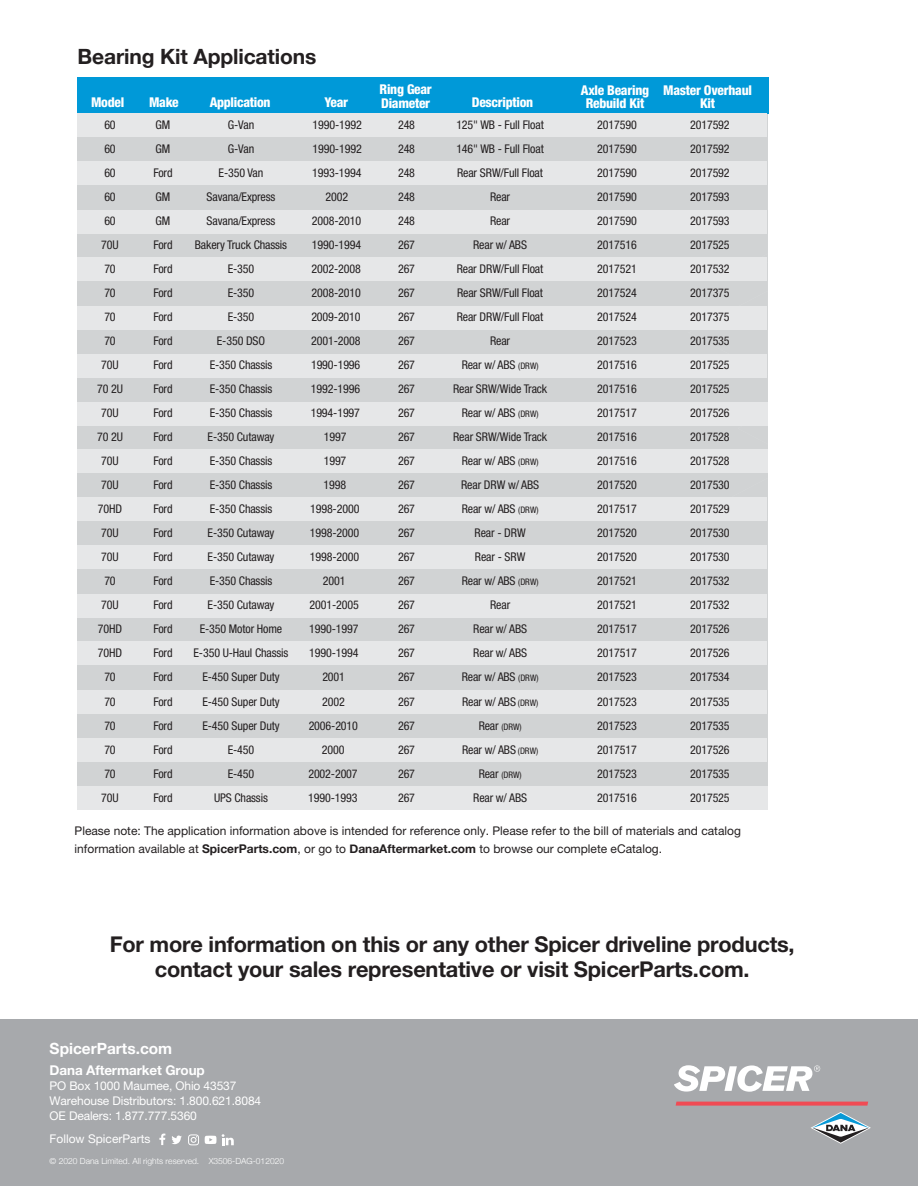
<style>
.page{position:relative;width:918px;height:1186px;background:#fff}
.page>*{position:absolute;margin:0;border:0;box-sizing:border-box;transform-origin:0 0}
.t1{font:700 21.75px/25.5px "Helvetica Neue LT Std";letter-spacing:-.01em;color:#231f20;text-align:center}
.t2{font:700 21px "Helvetica Neue";letter-spacing:-.005em;color:#231f20}
.t3{font:700 15.45px "Helvetica Neue";color:#fff}
.t4{font:800 condensed 13.5px/13.5px "Helvetica Neue";letter-spacing:-.02em;color:#fff}
.t5{font:700 13.5px "Helvetica Neue LT Std";letter-spacing:-.01em;color:#fff}
.t6{font:condensed 12px/24px "Helvetica Neue";letter-spacing:-.01em;color:#231f20;text-align:center}
.t7{font:12px/18px "Helvetica Neue";color:#231f20}
.t8{font:12px/15px "Helvetica Neue LT Std";letter-spacing:-.01em;color:#fff}
.t9{font:condensed 9px "Helvetica Neue";color:#231f20}
.t10{font:300 8.4px "Helvetica Neue";color:#fff}
.s1{font-size:9px}
.s2{font-size:12px}
.s3{font-weight:700}
</style>
<div class="page">
<div style="left:77px;top:112px;width:690px;height:697px;background:#d1d3d4"></div>
<div style="left:77px;top:77px;width:691px;height:36px;background:#0099d8"></div>
<svg style="left:688px;top:214px;width:80px;height:369px"></svg>
<div style="left:0;top:1018px;width:918px;height:167px;background:#a7a9ac"></div>
<svg style="left:676px;top:1101px;width:192px;height:4px"></svg>
<svg style="left:674px;top:1065px;width:146px;height:26px"></svg>
<svg style="left:811px;top:1112px;width:60px;height:31px"></svg>
<svg style="left:222px;top:1134px;width:12px;height:10px"></svg>
<svg style="left:205px;top:1135px;width:11px;height:8px"></svg>
<svg style="left:172px;top:1135px;width:10px;height:8px"></svg>
<svg style="left:188px;top:1134px;width:11px;height:10px"></svg>
<svg style="left:159px;top:1133px;width:6px;height:11px"></svg>
<div style="left:78px;top:497px;width:689px;height:23px;background:#e6e7e8"></div>
<div style="left:78px;top:545px;width:689px;height:23px;background:#e6e7e8"></div>
<div style="left:78px;top:594px;width:689px;height:23px;background:#e6e7e8"></div>
<div style="left:78px;top:641px;width:689px;height:23px;background:#e6e7e8"></div>
<div style="left:78px;top:690px;width:689px;height:23px;background:#e6e7e8"></div>
<div style="left:78px;top:738px;width:689px;height:23px;background:#e6e7e8"></div>
<div style="left:78px;top:786px;width:690px;height:23px;background:#e6e7e8"></div>
<div style="left:78px;top:113px;width:689px;height:23px;background:#e6e7e8"></div>
<div style="left:78px;top:161px;width:689px;height:23px;background:#e6e7e8"></div>
<div style="left:78px;top:210px;width:689px;height:23px;background:#e6e7e8"></div>
<div style="left:78px;top:258px;width:689px;height:23px;background:#e6e7e8"></div>
<div style="left:78px;top:307px;width:689px;height:23px;background:#e6e7e8"></div>
<div style="left:78px;top:354px;width:689px;height:23px;background:#e6e7e8"></div>
<div style="left:78px;top:402px;width:690px;height:23px;background:#e6e7e8"></div>
<div style="left:78px;top:449px;width:690px;height:24px;background:#e6e7e8"></div>
<h2 class="t2" style="left:78px;top:40px;width:240px">Bearing Kit Applications</h2>
<p class="t4" style="left:91px;top:95px;width:35px">Model</p>
<p class="t4" style="left:210px;top:95px;width:62px">Application</p>
<p class="t4" style="left:324px;top:95px;width:25px">Year</p>
<p class="t4" style="left:380px;top:82px;width:54px">Ring Gear<br>Diameter</p>
<p class="t4" style="left:581px;top:83px;width:70px;text-align:center">Axle Bearing<br>Rebuild Kit</p>
<p class="t4" style="left:663px;top:83px;width:90px">Master Overhaul</p>
<p class="t4" style="left:472px;top:95px;width:63px">Description</p>
<p class="t4" style="left:149px;top:95px;width:31px">Make</p>
<p class="t4" style="left:700px;top:97px;width:16px">Kit</p>
<p class="t6" style="left:97px;top:113px;width:27px">60<br>60<br>60<br>60<br>60<br>70U<br>70<br>70<br>70<br>70<br>70U<br>70 2U<br>70U<br>70 2U<br>70U<br>70U<br>70HD<br>70U<br>70U<br>70<br>70U<br>70HD<br>70HD<br>70<br>70<br>70<br>70<br>70<br>70U</p>
<p class="t6" style="left:153px;top:113px;width:21px;text-align:left">GM<br>GM<br>Ford<br>GM<br>GM<br>Ford<br>Ford<br>Ford<br>Ford<br>Ford<br>Ford<br>Ford<br>Ford<br>Ford<br>Ford<br>Ford<br>Ford<br>Ford<br>Ford<br>Ford<br>Ford<br>Ford<br>Ford<br>Ford<br>Ford<br>Ford<br>Ford<br>Ford<br>Ford</p>
<p class="t6" style="left:194px;top:113px;width:96px">G-Van<br>G-Van<br>E-350 Van<br>Savana/Express<br>Savana/Express<br>Bakery Truck Chassis<br>E-350<br>E-350<br>E-350<br>E-350 DSO<br>E-350 Chassis<br>E-350 Chassis<br>E-350 Chassis<br>E-350 Cutaway<br>E-350 Chassis<br>E-350 Chassis<br>E-350 Chassis<br>E-350 Cutaway<br>E-350 Cutaway<br>E-350 Chassis<br>E-350 Cutaway<br>E-350 Motor Home<br>E-350 U-Haul Chassis<br>E-450 Super Duty<br>E-450 Super Duty<br>E-450 Super Duty<br>E-450<br>E-450<br>UPS Chassis</p>
<p class="t6" style="left:308px;top:113px;width:55px">1990-1992<br>1990-1992<br>1993-1994<br>2002<br>2008-2010<br>1990-1994<br>2002-2008<br>2008-2010<br>2009-2010<br>2001-2008<br>1990-1996<br>1992-1996<br>1994-1997<br>1997<br>1997<br>1998<br>1998-2000<br>1998-2000<br>1998-2000<br>2001<br>2001-2005<br>1990-1997<br>1990-1994<br>2001<br>2002<br>2006-2010<br>2000<br>2002-2007<br>1990-1993</p>
<p class="t6" style="left:398px;top:113px;width:19px;text-align:justify">248<br>248<br>248<br>248<br>248<br>267<br>267<br>267<br>267<br>267<br>267<br>267<br>267<br>267<br>267<br>267<br>267<br>267<br>267<br>267<br>267<br>267<br>267<br>267<br>267<br>267<br>267<br>267<br>267</p>
<p class="t6" style="left:453px;top:113px;width:96px">125" WB - Full Float<br>146" WB - Full Float<br>Rear SRW/Full Float<br>Rear<br>Rear<br>Rear w/ ABS<br>Rear DRW/Full Float<br>Rear SRW/Full Float<br>Rear DRW/Full Float<br>Rear<br>Rear w/ ABS <span class="s1">(DRW)<br></span>Rear SRW/Wide Track<br>Rear w/ ABS <span class="s1">(DRW)<br></span>Rear SRW/Wide Track<br>Rear w/ ABS <span class="s1">(DRW)<br></span>Rear DRW w/ ABS<br>Rear w/ ABS <span class="s1">(DRW)<br></span>Rear - DRW<br>Rear - SRW<br>Rear w/ ABS <span class="s1">(DRW)<br></span>Rear<br>Rear w/ ABS<br>Rear w/ ABS<br>Rear w/ ABS <span class="s1">(DRW)<br></span>Rear w/ ABS <span class="s1">(DRW)</span></p>
<p class="t9" style="left:479px;top:721px;width:45px"><span class="s2">Rear</span> (DRW)</p>
<p class="t6" style="left:462px;top:737px;width:78px">Rear w/ ABS <span class="s1">(DRW)</span></p>
<p class="t9" style="left:479px;top:769px;width:45px"><span class="s2">Rear</span> (DRW)</p>
<p class="t6" style="left:473px;top:785px;width:55px">Rear w/ ABS</p>
<p class="t6" style="left:597px;top:113px;width:41px;text-align:justify">2017590<br>2017590<br>2017590<br>2017590<br>2017590<br>2017516<br>2017521<br>2017524<br>2017524<br>2017523<br>2017516<br>2017516<br>2017517<br>2017516<br>2017516<br>2017520<br>2017517<br>2017520<br>2017520<br>2017521<br>2017521<br>2017517<br>2017517<br>2017523<br>2017523<br>2017523<br>2017517<br>2017523<br>2017516</p>
<p class="t6" style="left:690px;top:113px;width:41px;text-align:justify">2017592<br>2017592<br>2017592<br>2017593<br>2017593<br>2017525<br>2017532<br>2017375<br>2017375<br>2017535<br>2017525<br>2017525<br>2017526<br>2017528<br>2017528<br>2017530<br>2017529<br>2017530<br>2017530<br>2017532<br>2017532<br>2017526<br>2017526<br>2017534<br>2017535<br>2017535<br>2017526<br>2017535<br>2017525</p>
<p class="t7" style="left:75px;top:821px;width:668px">Please note: The application information above is intended for reference only. Please refer to the bill of materials and catalog information available at <span class="s3">SpicerParts.com</span>, or go to <span class="s3">DanaAftermarket.com</span> to browse our complete eCatalog.</p>
<h1 class="t1" style="left:110px;top:930px;width:686px">For more information on this or any other Spicer driveline products, contact your sales representative or visit SpicerParts.com.</h1>
<p class="t3" style="left:50px;top:1035px;width:124px">SpicerParts.com</p>
<p class="t5" style="left:50px;top:1061px;width:157px">Dana Aftermarket Group</p>
<p class="t8" style="left:50px;top:1077px;width:213px">PO Box 1000 Maumee, Ohio 43537<br>Warehouse Distributors: 1.800.621.8084<br>OE Dealers: 1.877.777.5360</p>
<p class="t10" style="left:50px;top:1153px;width:236px">© 2020 Dana Limited. All rights reserved. X3506-DAG-012020</p>
<p class="t8" style="left:50px;top:1130px;width:102px">Follow SpicerParts</p>
</div>
